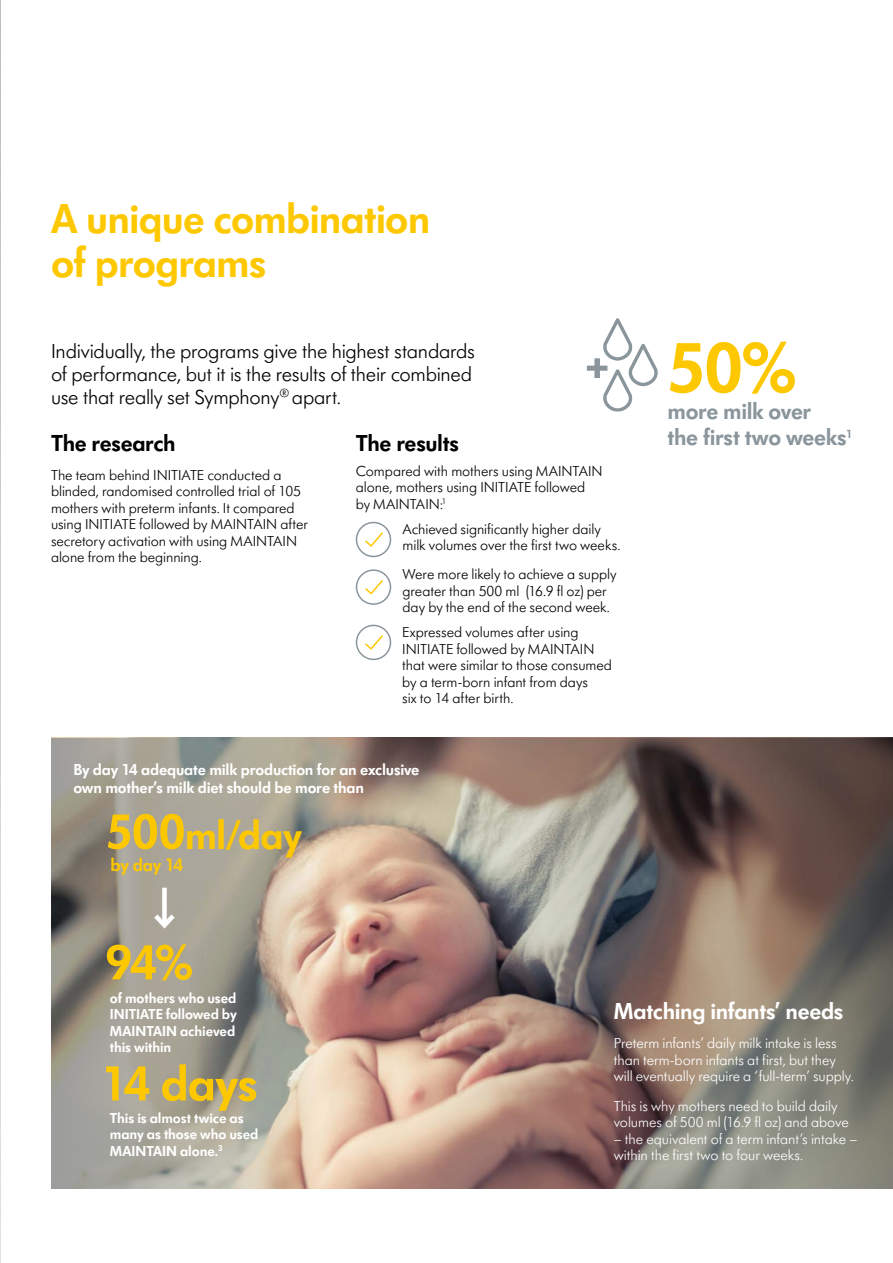
<style>
.page{position:relative;width:893px;height:1263px;background:#fff}
.page>*{position:absolute;margin:0;border:0;box-sizing:border-box;transform-origin:0 0}
.t1{font:600 73.65px "Futura SB Medela";color:#fec800}
.t2{font:600 51px "Futura SB Medela";letter-spacing:-.015em;color:#fec800}
.t3{font:600 43.5px/43.5px "Futura SB Medela";letter-spacing:-.02em;color:#fec800}
.t4{font:600 42px "Futura SB Medela";color:#fec800}
.t5{font:600 24px/26.4px "Futura SB Medela";letter-spacing:-.015em;color:#8a959c}
.t6{font:600 24px "Futura SB Medela";letter-spacing:-.015em;color:#000}
.t7{font:600 24px "Futura SB Medela";letter-spacing:-.015em;color:#fff}
.t8{font:300 21px/23.1px "Futura SB Medela";letter-spacing:-.015em;color:#000}
.t9{font:600 18.75px "Futura SB Medela";letter-spacing:-.015em;color:#fec800}
.t10{font:600 16.5px/18.1px "Futura SB Medela";letter-spacing:-.01em;color:#fff}
.t11{font:300 15px/16.5px "Futura SB Medela";letter-spacing:-.005em;color:#000}
.t12{font:300 15px/16.5px "Futura SB Medela";letter-spacing:-.005em;color:#fff}
.t13{font:600 15px/16.5px "Futura SB Medela";letter-spacing:-.005em;color:#fff;text-align:justify}
.s1{font-size:51px}
</style>
<div class="page">
<img style="left:0;top:0;width:1px;height:1263px">
<img style="left:315px;top:738px;width:102px;height:450px">
<svg style="left:51px;top:738px;width:264px;height:450px;background:#a59f93"></svg>
<svg style="left:417px;top:738px;width:476px;height:450px;background:#86746b"></svg>
<div style="left:162px;top:888px;width:5px;height:37px;background:#fff"></div>
<svg style="left:150px;top:910px;width:29px;height:22px"></svg>
<svg style="left:587px;top:318px;width:71px;height:94px"></svg>
<svg style="left:365px;top:532px;width:18px;height:15px"></svg>
<div style="left:356px;top:522px;width:35px;height:35px;border:2px solid #8a959c;border-radius:50%"></div>
<svg style="left:365px;top:635px;width:18px;height:15px"></svg>
<div style="left:356px;top:625px;width:35px;height:35px;border:2px solid #8a959c;border-radius:50%"></div>
<svg style="left:365px;top:580px;width:18px;height:15px"></svg>
<div style="left:356px;top:569px;width:35px;height:36px;border:2px solid #8a959c;border-radius:50%"></div>
<h3 class="t3" style="left:51px;top:197px;width:381px">A unique combination of programs</h3>
<h3 class="t8" style="left:51px;top:339px;width:425px">Individually, the programs give the highest standards of performance, but it is the results of their combined use that really set Symphony<sup>®</sup> apart.</h3>
<h3 class="t6" style="left:51px;top:428px;width:126px">The research</h3>
<p class="t11" style="left:51px;top:466px;width:259px">The team behind INITIATE conducted a blinded, randomised controlled trial of 105 mothers with preterm infants. It compared using INITIATE followed by MAINTAIN after secretory activation with using MAINTAIN alone from the beginning.</p>
<h3 class="t6" style="left:356px;top:428px;width:105px">The results</h3>
<p class="t11" style="left:356px;top:462px;width:248px">Compared with mothers using MAINTAIN alone, mothers using INITIATE followed by MAINTAIN:<sup>1</sup></p>
<p class="t11" style="left:403px;top:520px;width:219px">Achieved significantly higher daily milk volumes over the first two weeks.</p>
<p class="t11" style="left:403px;top:566px;width:216px">Were more likely to achieve a supply greater than 500 ml (16.9 fl oz) per day by the end of the second week.</p>
<p class="t11" style="left:402px;top:624px;width:211px">Expressed volumes after using<br>INITIATE followed by MAINTAIN that were similar to those consumed by a term-born infant from days<br>six to 14 after birth.</p>
<p class="t10" style="left:73px;top:760px;width:348px">By day 14 adequate milk production for an exclusive own mother’s milk diet should be more than</p>
<h3 class="t4" style="left:106px;top:809px;width:197px"><span class="s1">500</span>ml/day</h3>
<p class="t9" style="left:110px;top:853px;width:74px">by day 14</p>
<h2 class="t2" style="left:106px;top:932px;width:89px">94%</h2>
<h1 class="t1" style="left:668px;top:324px;width:131px">50%</h1>
<h3 class="t5" style="left:668px;top:397px;width:186px">more milk over<br>the first two weeks<sup>1</sup></h3>
<p class="t13" style="left:110px;top:989px;width:128px">of mothers who used INITIATE followed by MAINTAIN achieved this within</p>
<h2 class="t2" style="left:101px;top:1053px;width:158px">14 days</h2>
<p class="t13" style="left:110px;top:1109px;width:150px;text-align:left">This is almost twice as many as those who used<br>MAINTAIN alone.<sup>3</sup></p>
<h3 class="t7" style="left:614px;top:997px;width:231px">Matching infants’ needs</h3>
<p class="t12" style="left:614px;top:1035px;width:242px">Preterm infants’ daily milk intake is less than term-born infants at first, but they will eventually require a ‘full-term’ supply.</p>
<p class="t12" style="left:614px;top:1097px;width:237px">This is why mothers need to build daily volumes of 500 ml (16.9 fl oz) and above</p>
<p class="t12" style="left:614px;top:1130px;width:245px">– the equivalent of a term infant’s intake – within the first two to four weeks.</p>
</div>
